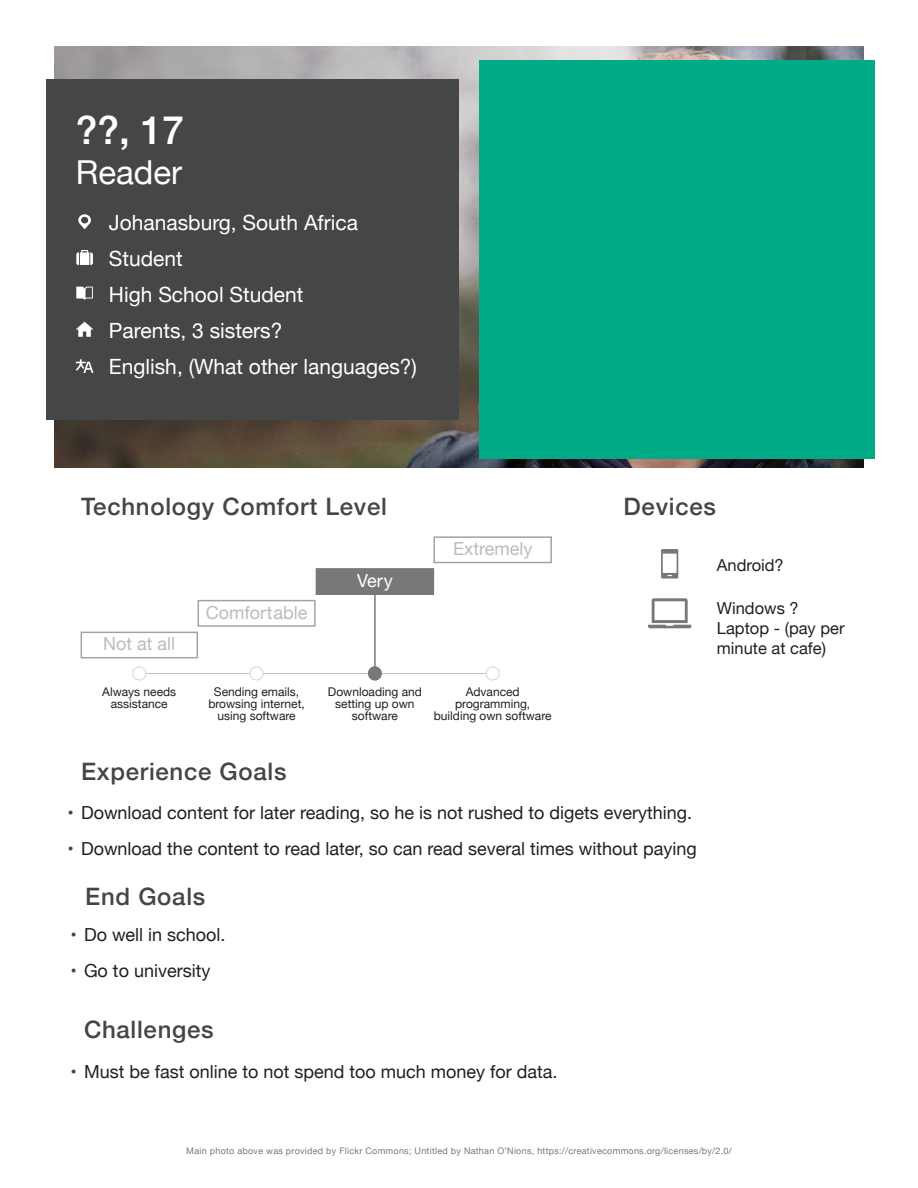
<style>
.page{position:relative;width:918px;height:1188px;background:#fff}
.page>*{position:absolute;margin:0;border:0;box-sizing:border-box;transform-origin:0 0}
.t1{font:500 39px "Helvetica Neue";color:#fff}
.t2{font:33px "Helvetica Neue";color:#fff}
.t3{font:500 24px "Helvetica Neue";letter-spacing:.03em;color:#454545}
.t4{font:21px/36px "Helvetica Neue";color:#fff}
.t5{font:18px "Helvetica Neue";color:#231f20}
.t6{font:18px "Helvetica Neue";color:#787878}
.t7{font:18px "Helvetica Neue";color:#fff}
.t8{font:16.5px/19.8px "Helvetica Neue";color:#231f20}
.t9{font:12px/12px "Helvetica Neue";color:#231f20;text-align:center}
.t10{font:9px "Helvetica Neue";letter-spacing:.03em;color:#787878}
.s1{color:#454545}
</style>
<div class="page">
<img style="left:54px;top:46px;width:810px;height:421px">
<hr style="left:138px;top:673px;width:356px;height:1px;background:#787878">
<hr style="left:374px;top:590px;width:2px;height:83px;background:#787878">
<div style="left:316px;top:569px;width:117px;height:25px;background:#787878"></div>
<div style="left:316px;top:568px;width:118px;height:27px;border:2px solid #787878"></div>
<div style="left:368px;top:666px;width:14px;height:15px;background:#787878;border-radius:50%"></div>
<div style="left:133px;top:667px;width:13px;height:13px;background:#fff;border-radius:50%"></div>
<div style="left:132px;top:666px;width:14px;height:14px;border:1px solid #d6d6d6;border-radius:50%"></div>
<div style="left:486px;top:667px;width:13px;height:13px;background:#fff;border-radius:50%"></div>
<div style="left:486px;top:666px;width:14px;height:14px;border:1px solid #d6d6d6;border-radius:50%"></div>
<div style="left:250px;top:667px;width:13px;height:13px;background:#fff;border-radius:50%"></div>
<div style="left:250px;top:666px;width:14px;height:14px;border:1px solid #d6d6d6;border-radius:50%"></div>
<svg style="left:661px;top:549px;width:17px;height:30px"></svg>
<div style="left:46px;top:79px;width:412px;height:340px;background:#454646"></div>
<svg style="left:78px;top:214px;width:13px;height:15px"></svg>
<svg style="left:76px;top:250px;width:17px;height:15px"></svg>
<svg style="left:76px;top:287px;width:17px;height:13px"></svg>
<svg style="left:76px;top:322px;width:17px;height:15px"></svg>
<svg style="left:76px;top:359px;width:17px;height:14px"></svg>
<svg style="left:648px;top:598px;width:43px;height:30px"></svg>
<div style="left:480px;top:60px;width:395px;height:399px;background:#00ab87"></div>
<h1 class="t1" style="left:76px;top:106px;width:110px">??, 17</h1>
<h2 class="t2" style="left:76px;top:152px;width:108px">Reader</h2>
<p class="t4" style="left:109px;top:204px;width:310px">Johanasburg, South Africa<br>Student<br>High School Student<br>Parents, 3 sisters?<br>English, (What other languages?)</p>
<h3 class="t3" style="left:81px;top:491px;width:308px">Technology Comfort Level</h3>
<h3 class="t3" style="left:624px;top:492px;width:94px">Devices</h3>
<p class="t6" style="left:103px;top:633px;width:73px">Not at all</p>
<p class="t6" style="left:206px;top:601px;width:103px">Comfortable</p>
<p class="t7" style="left:357px;top:570px;width:37px">Very</p>
<p class="t6" style="left:453px;top:538px;width:81px">Extremely</p>
<p class="t9" style="left:208px;top:686px;width:98px">Sending emails, browsing internet, using software</p>
<p class="t9" style="left:102px;top:686px;width:75px">Always needs assistance</p>
<p class="t9" style="left:328px;top:686px;width:96px">Downloading and setting up own software</p>
<p class="t9" style="left:434px;top:686px;width:119px">Advanced programming, building own software</p>
<h3 class="t3" style="left:81px;top:757px;width:207px">Experience Goals</h3>
<p class="t5" style="left:68px;top:802px;width:626px"><span class="s1">•</span> Download content for later reading, so he is not rushed to digets everything.</p>
<p class="t5" style="left:68px;top:838px;width:631px"><span class="s1">•</span> Download the content to read later, so can read several times without paying</p>
<h3 class="t3" style="left:85px;top:881px;width:122px">End Goals</h3>
<p class="t5" style="left:70px;top:924px;width:157px"><span class="s1">•</span> Do well in school.</p>
<p class="t5" style="left:70px;top:960px;width:141px"><span class="s1">•</span> Go to university</p>
<h3 class="t3" style="left:84px;top:1015px;width:131px">Challenges</h3>
<p class="t5" style="left:70px;top:1061px;width:489px"><span class="s1">•</span> Must be fast online to not spend too much money for data.</p>
<p class="t8" style="left:717px;top:555px;width:68px">Android?</p>
<p class="t8" style="left:717px;top:598px;width:129px">Windows ?<br>Laptop - (pay per minute at cafe)</p>
<p class="t10" style="left:186px;top:1145px;width:547px">Main photo above was provided by Flickr Commons; Untitled by Nathan O’Nions, https://creativecommons.org/licenses/by/2.0/</p>
</div>
